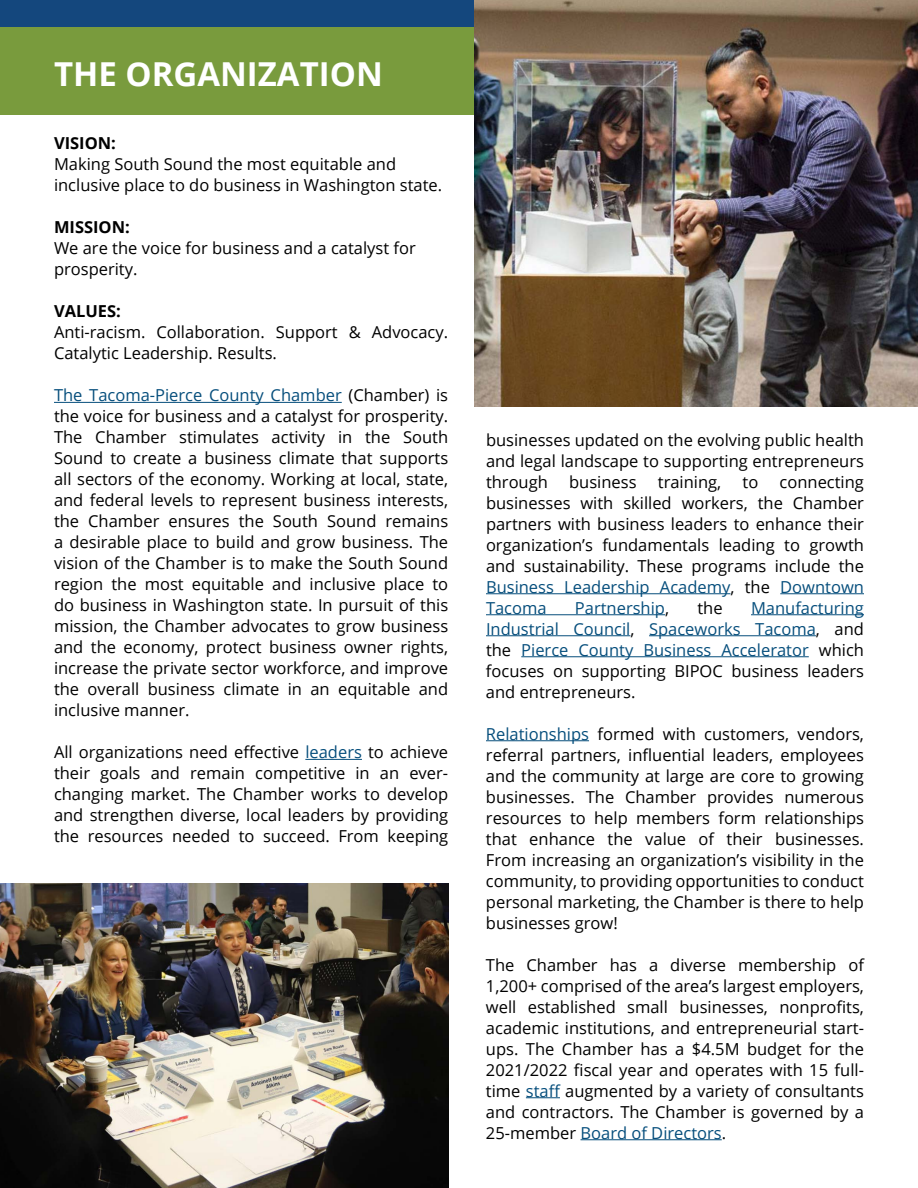
<style>
.page{position:relative;width:918px;height:1188px;background:#fff}
.page>*{position:absolute;margin:0;border:0;box-sizing:border-box;transform-origin:0 0}
.t1{font:700 33px "Open Sans";color:#fff}
.t2{font:16.5px/21px "Open Sans";color:#000;text-align:justify}
.t3{font:16.5px/21px "Open Sans";color:#064e7c;text-align:justify}
.t4{font:700 16.5px "Open Sans";color:#000}
.s1{color:#064e7c}
.s2{color:#000}
</style>
<div class="page">
<div style="left:0;top:0;width:918px;height:27px;background:#14477d"></div>
<div style="left:0;top:27px;width:918px;height:87px;background:#799b3d"></div>
<hr style="left:54px;top:402px;width:288px;height:1px;background:#064e7c">
<hr style="left:305px;top:759px;width:57px;height:1px;background:#064e7c">
<hr style="left:486px;top:593px;width:244px;height:1px;background:#064e7c">
<hr style="left:780px;top:593px;width:84px;height:1px;background:#064e7c">
<hr style="left:486px;top:614px;width:179px;height:1px;background:#064e7c">
<hr style="left:751px;top:614px;width:113px;height:1px;background:#064e7c">
<hr style="left:486px;top:635px;width:144px;height:1px;background:#064e7c">
<hr style="left:649px;top:635px;width:167px;height:1px;background:#064e7c">
<hr style="left:521px;top:656px;width:288px;height:1px;background:#064e7c">
<hr style="left:486px;top:740px;width:103px;height:1px;background:#064e7c">
<hr style="left:526px;top:1097px;width:34px;height:1px;background:#064e7c">
<hr style="left:581px;top:1139px;width:141px;height:1px;background:#064e7c">
<img style="left:474px;top:0;width:444px;height:406px">
<img style="left:0;top:883px;width:448px;height:305px">
<h1 class="t1" style="left:54px;top:51px;width:330px">THE ORGANIZATION</h1>
<p class="t4" style="left:54px;top:132px;width:63px">VISION:</p>
<p class="t2" style="left:54px;top:153px;width:390px">Making South Sound the most equitable and inclusive place to do business in Washington state.</p>
<p class="t4" style="left:54px;top:216px;width:77px">MISSION:</p>
<p class="t2" style="left:54px;top:237px;width:363px">We are the voice for business and a catalyst for prosperity.</p>
<p class="t4" style="left:54px;top:300px;width:68px">VALUES:</p>
<p class="t2" style="left:54px;top:321px;width:396px">Anti-racism. Collaboration. Support &amp; Advocacy.<br>Catalytic Leadership. Results.</p>
<p class="t2" style="left:54px;top:384px;width:396px"><span class="s1">The Tacoma-Pierce County Chamber</span> (Chamber) is the voice for business and a catalyst for prosperity.<br>The Chamber stimulates activity in the South Sound to create a business climate that supports all sectors of the economy. Working at local, state, and federal levels to represent business interests, the Chamber ensures the South Sound remains a desirable place to build and grow business. The vision of the Chamber is to make the South Sound region the most equitable and inclusive place to do business in Washington state. In pursuit of this mission, the Chamber advocates to grow business and the economy, protect business owner rights, increase the private sector workforce, and improve the overall business climate in an equitable and inclusive manner.</p>
<p class="t2" style="left:54px;top:741px;width:396px">All organizations need effective <span class="s1">leaders</span> to achieve their goals and remain competitive in an ever&shy;changing market. The Chamber works to develop and strengthen diverse, local leaders by providing the resources needed to succeed. From keeping</p>
<p class="t2" style="left:486px;top:429px;width:380px">businesses updated on the evolving public health and legal landscape to supporting entrepreneurs through</p>
<p class="t2" style="left:569px;top:471px;width:69px">business</p>
<p class="t2" style="left:658px;top:471px;width:65px">training,</p>
<p class="t2" style="left:743px;top:471px;width:17px">to</p>
<p class="t2" style="left:486px;top:471px;width:380px;text-indent:294px">connecting businesses with skilled workers, the Chamber partners with business leaders to enhance their organization’s fundamentals leading to growth and sustainability. These programs include the <span class="s1">Business Leadership Academy</span>, the <span class="s1">Downtown Tacoma</span></p>
<p class="t3" style="left:486px;top:597px;width:380px;text-indent:265px">Manufacturing Industrial Council<span class="s2">,</span> Spaceworks Tacoma<span class="s2">, and the</span> Pierce County Business Accelerator <span class="s2">which focuses on supporting BIPOC business leaders and entrepreneurs.</span></p>
<p class="t2" style="left:486px;top:723px;width:380px"><span class="s1">Relationships</span> formed with customers, vendors, referral partners, influential leaders, employees and the community at large are core to growing businesses. The Chamber provides numerous resources to help members form relationships that enhance the value of their businesses.<br>From increasing an organization’s visibility in the community, to providing opportunities to conduct personal marketing, the Chamber is there to help businesses grow!</p>
<p class="t2" style="left:486px;top:954px;width:380px">The Chamber has a diverse membership of 1,200+ comprised of the area’s largest employers, well established small businesses, nonprofits, academic institutions, and entrepreneurial start&shy;ups. The Chamber has a $4.5M budget for the 2021/2022 fiscal year and operates with 15 full&shy;time <span class="s1">staff</span> augmented by a variety of consultants and contractors. The Chamber is governed by a 25-member <span class="s1">Board of Directors</span>.</p>
<p class="t3" style="left:575px;top:597px;width:96px">Partnership<span class="s2">,</span></p>
<p class="t2" style="left:697px;top:597px;width:27px">the</p>
</div>
